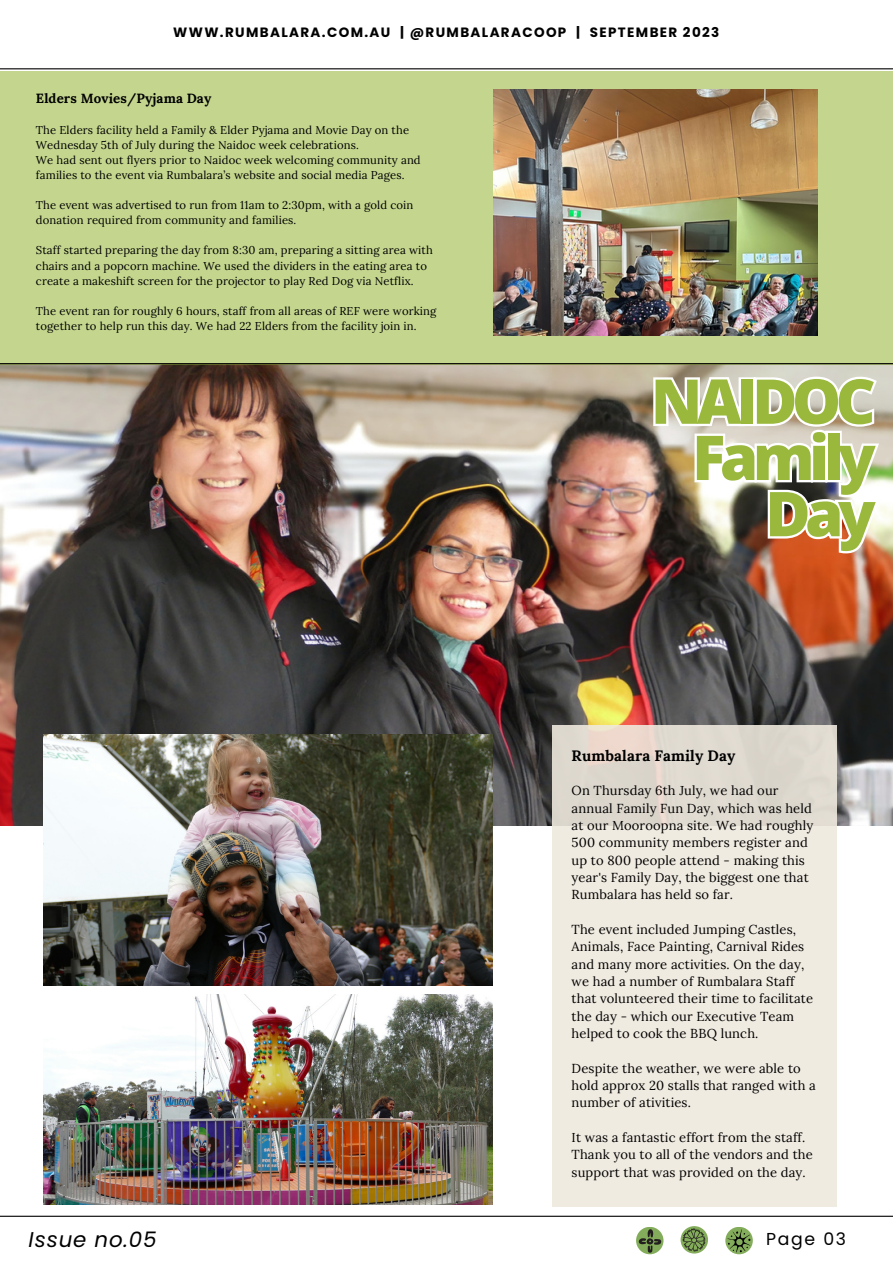
<style>
.page{position:relative;width:893px;height:1264px;background:#fff}
.page>*{position:absolute;margin:0;border:0;box-sizing:border-box;transform-origin:0 0}
.t1{font:800 61.8px/56.2px "Open Sans";letter-spacing:-.09em;color:#99b83c;text-align:right}
.t2{font:italic 21.3px "Poppins";letter-spacing:.04em;color:#000}
.t3{font:17.25px "Poppins";letter-spacing:.1em;color:#000}
.t4{font:700 15px "Lora";letter-spacing:.01em;color:#000}
.t5{font:700 13.5px "Poppins";letter-spacing:.1em;color:#000}
.t6{font:700 13.35px "Lora";letter-spacing:.01em;color:#000}
.t7{font:13.05px/17.2px "Lora";letter-spacing:.01em;color:#000}
.t8{font:11.25px/15px "Lora";letter-spacing:.01em;color:#000}
</style>
<div class="page">
<img style="left:0;top:364px;width:892px;height:461px">
<div style="left:552px;top:725px;width:284px;height:481px;background:linear-gradient(to bottom,#e4ded4,#f5f0e6)"></div>
<hr style="left:0;top:1215px;width:892px;height:1px;background:#000">
<svg style="left:636px;top:1226px;width:27px;height:28px"></svg>
<img style="left:637px;top:1228px;width:25px;height:24px;border-radius:50%">
<svg style="left:680px;top:1226px;width:28px;height:27px"></svg>
<img style="left:681px;top:1227px;width:25px;height:25px;border-radius:50%">
<svg style="left:725px;top:1226px;width:27px;height:28px"></svg>
<img style="left:726px;top:1228px;width:25px;height:24px;border-radius:50%">
<div style="left:0;top:0;width:892px;height:364px;background:#c4d68e"></div>
<img style="left:493px;top:89px;width:324px;height:246px">
<hr style="left:0;top:363px;width:892px;height:1px;background:#000">
<img style="left:43px;top:994px;width:449px;height:210px">
<img style="left:43px;top:734px;width:449px;height:251px">
<img style="left:651px;top:363px;width:231px;height:193px">
<div style="left:0;top:0;width:892px;height:71px;background:#fff"></div>
<hr style="left:0;top:68px;width:892px;height:1px;background:#000">
<p class="t5" style="left:173px;top:23px;width:547px">WWW.RUMBALARA.COM.AU | @RUMBALARACOOP | SEPTEMBER 2023</p>
<p class="t6" style="left:36px;top:89px;width:177px">Elders Movies/Pyjama Day</p>
<p class="t8" style="left:36px;top:122px;width:374px">The Elders facility held a Family &amp; Elder Pyjama and Movie Day on the<br>Wednesday 5th of July during the Naidoc week celebrations.</p>
<p class="t8" style="left:36px;top:152px;width:386px">We had sent out flyers prior to Naidoc week welcoming community and families to the event via Rumbalara’s website and social media Pages.</p>
<p class="t8" style="left:36px;top:198px;width:379px">The event was advertised to run from 11am to 2:30pm, with a gold coin donation required from community and families.</p>
<p class="t8" style="left:36px;top:243px;width:398px">Staff started preparing the day from 8:30 am, preparing a sitting area with chairs and a popcorn machine. We used the dividers in the eating area to create a makeshift screen for the projector to play Red Dog via Netflix.</p>
<p class="t8" style="left:36px;top:303px;width:402px">The event ran for roughly 6 hours, staff from all areas of REF were working together to help run this day. We had 22 Elders from the facility join in.</p>
<p class="t1" style="left:650px;top:371px;width:226px">NAIDOC<br>Family<br>Day</p>
<p class="t4" style="left:571px;top:745px;width:165px">Rumbalara Family Day</p>
<p class="t7" style="left:571px;top:782px;width:243px">On Thursday 6th July, we had our annual Family Fun Day, which was held at our Mooroopna site. We had roughly 500 community members register and up to 800 people attend - making this year's Family Day, the biggest one that Rumbalara has held so far.</p>
<p class="t7" style="left:571px;top:920px;width:243px">The event included Jumping Castles, Animals, Face Painting, Carnival Rides and many more activities. On the day, we had a number of Rumbalara Staff that volunteered their time to facilitate the day - which our Executive Team helped to cook the BBQ lunch.</p>
<p class="t7" style="left:571px;top:1059px;width:246px">Despite the weather, we were able to hold approx 20 stalls that ranged with a number of ativities.</p>
<p class="t7" style="left:571px;top:1128px;width:243px">It was a fantastic effort from the staff.<br>Thank you to all of the vendors and the support that was provided on the day.</p>
<p class="t2" style="left:29px;top:1224px;width:129px">Issue no.05</p>
<p class="t3" style="left:766px;top:1227px;width:82px">Page 03</p>
</div>
